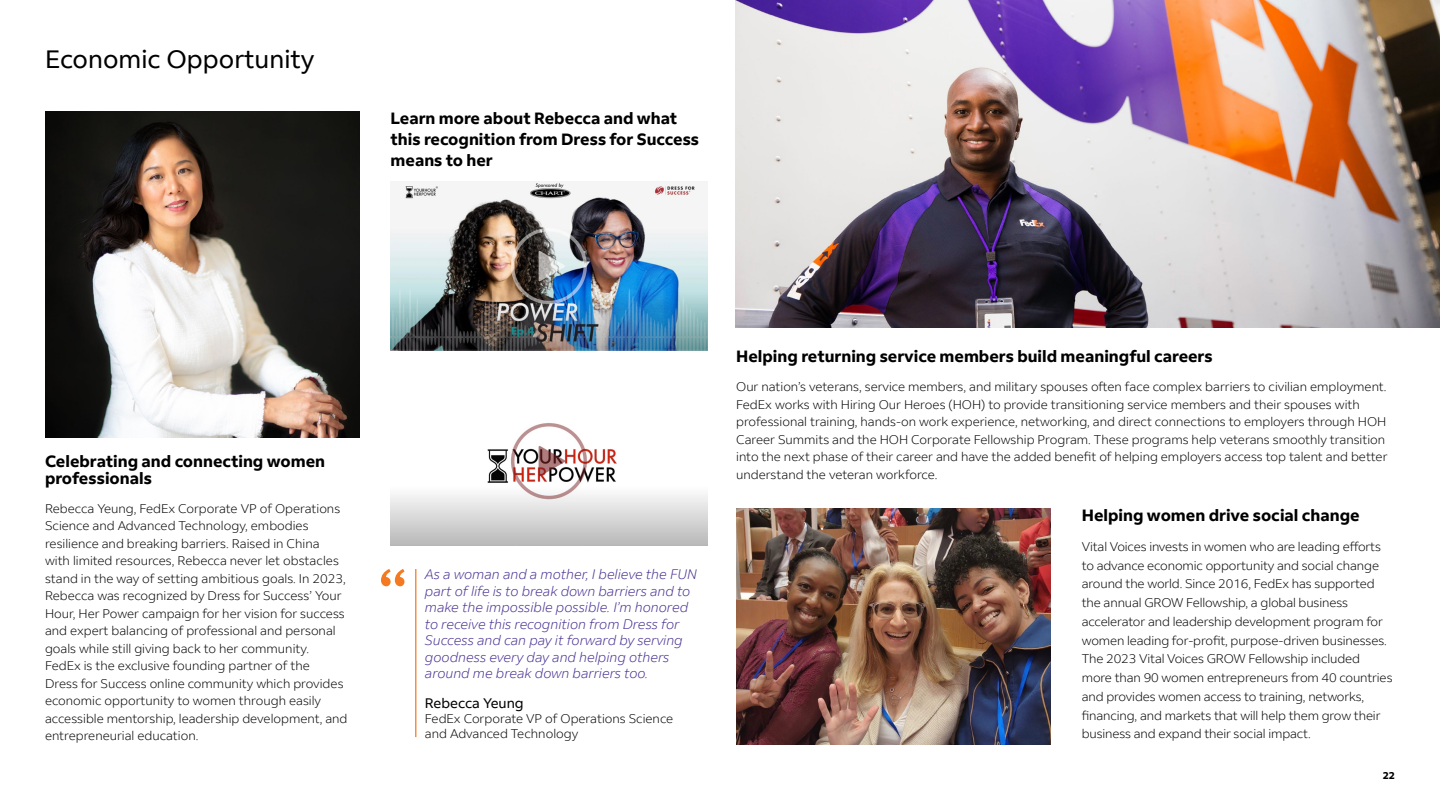
<style>
.page{position:relative;width:1440px;height:810px;background:#fff}
.page>*{position:absolute;margin:0;border:0;box-sizing:border-box;transform-origin:0 0}
.t1{font:77.5px "Andale Mono";color:#f47920}
.t2{font:25px "Fed Ex Sans";color:#000}
.t3{font:700 16.25px/21.2px "Fed Ex Sans";color:#000}
.t4{font:italic 300 13.75px/16.5px "Fed Ex Sans";color:#472f92}
.t5{font:13.75px "Fed Ex Sans";color:#000}
.t6{font:300 12.5px/17.5px "Fed Ex Sans";color:#000}
.t7{font:700 10px "Fed Ex Sans";color:#000}
</style>
<div class="page">
<hr style="left:415px;top:569px;width:1px;height:168px;background:#f47920">
<img style="left:45px;top:111px;width:314px;height:327px">
<img style="left:736px;top:509px;width:314px;height:236px">
<img style="left:735px;top:0;width:705px;height:328px">
<img style="left:391px;top:181px;width:316px;height:169px">
<img style="left:391px;top:423px;width:316px;height:122px">
<h2 class="t2" style="left:45px;top:44px;width:271px">Economic Opportunity</h2>
<h3 class="t3" style="left:391px;top:107px;width:310px">Learn more about Rebecca and what this recognition from Dress for Success means to her</h3>
<h3 class="t3" style="left:45px;top:452px;width:282px;line-height:17.5px">Celebrating and connecting women professionals</h3>
<p class="t6" style="left:45px;top:500px;width:304px">Rebecca Yeung, FedEx Corporate VP of Operations Science and Advanced Technology, embodies resilience and breaking barriers. Raised in China with limited resources, Rebecca never let obstacles stand in the way of setting ambitious goals. In 2023, Rebecca was recognized by Dress for Success’ Your Hour, Her Power campaign for her vision for success and expert balancing of professional and personal goals while still giving back to her community.<br>FedEx is the exclusive founding partner of the<br>Dress for Success online community which provides economic opportunity to women through easily accessible mentorship, leadership development, and entrepreneurial education.</p>
<h1 class="t1" style="left:370px;top:546px;width:48px">“</h1>
<p class="t4" style="left:425px;top:566px;width:274px">As a woman and a mother, I believe the FUN part of life is to break down barriers and to make the impossible possible. I’m honored to receive this recognition from Dress for Success and can pay it forward by serving goodness every day and helping others around me break down barriers too.</p>
<p class="t5" style="left:425px;top:695px;width:100px">Rebecca Yeung</p>
<p class="t6" style="left:425px;top:711px;width:250px;line-height:15px">FedEx Corporate VP of Operations Science and Advanced Technology</p>
<h3 class="t3" style="left:736px;top:346px;width:478px">Helping returning service members build meaningful careers</h3>
<p class="t6" style="left:736px;top:378px;width:653px">Our nation’s veterans, service members, and military spouses often face complex barriers to civilian employment.<br>FedEx works with Hiring Our Heroes (HOH) to provide transitioning service members and their spouses with professional training, hands-on work experience, networking, and direct connections to employers through HOH Career Summits and the HOH Corporate Fellowship Program. These programs help veterans smoothly transition into the next phase of their career and have the added benefit of helping employers access top talent and better understand the veteran workforce.</p>
<h3 class="t3" style="left:1082px;top:505px;width:280px">Helping women drive social change</h3>
<p class="t6" style="left:1082px;top:537px;width:312px;line-height:18.8px">Vital Voices invests in women who are leading efforts to advance economic opportunity and social change around the world. Since 2016, FedEx has supported the annual GROW Fellowship, a global business accelerator and leadership development program for women leading for-profit, purpose-driven businesses.<br>The 2023 Vital Voices GROW Fellowship included more than 90 women entrepreneurs from 40 countries and provides women access to training, networks, financing, and markets that will help them grow their business and expand their social impact.</p>
<p class="t7" style="left:1383px;top:769px;width:14px">22</p>
</div>
